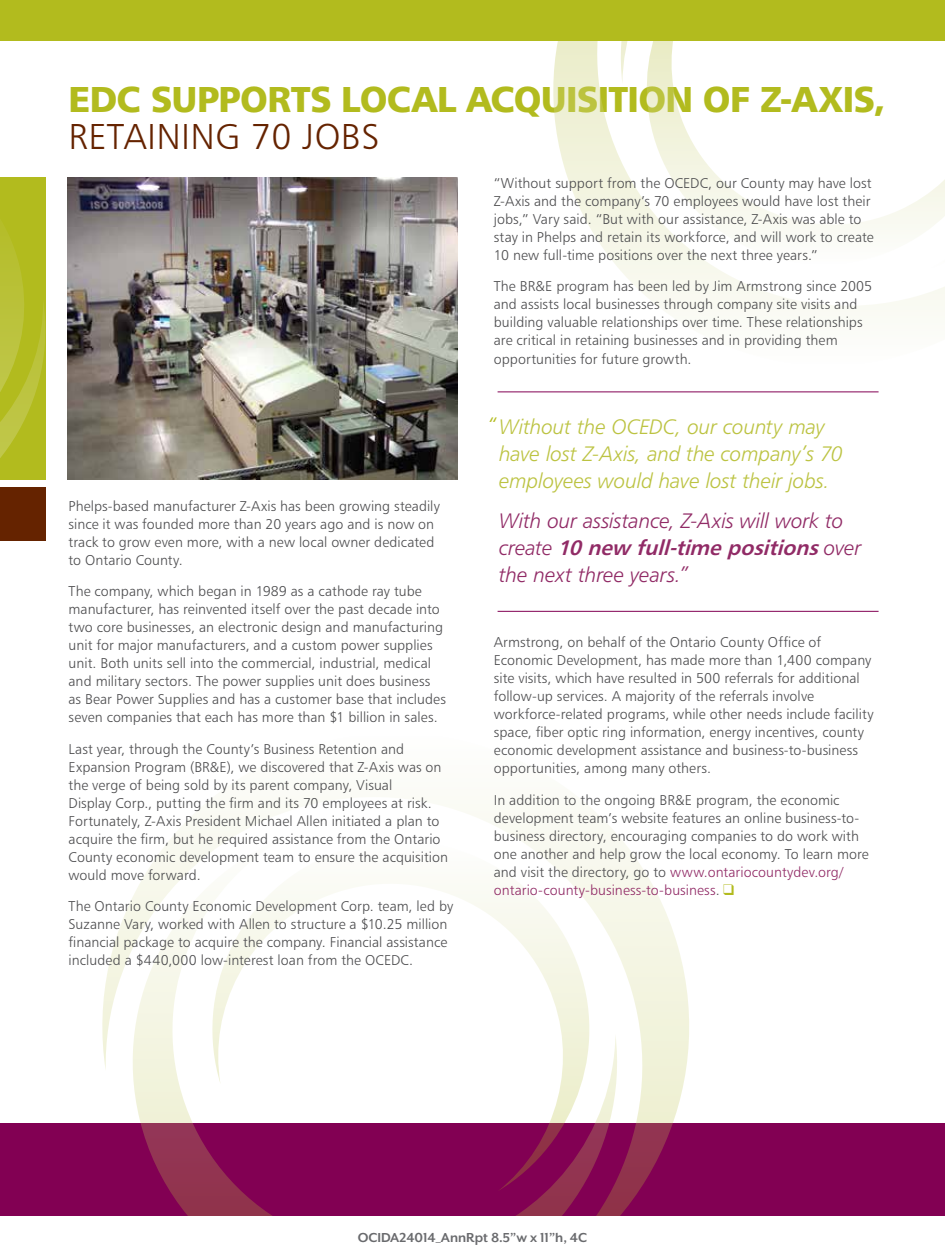
<style>
.page{position:relative;width:945px;height:1256px;background:#fff}
.page>*{position:absolute;margin:0;border:0;box-sizing:border-box;transform-origin:0 0}
.t1{font:36px "Humanist 777 BT Black B";letter-spacing:-.02em;color:#b2bb1e}
.t2{font:36px "Humanist 777 BT Light B";letter-spacing:.01em;color:#652300}
.t3{font:21px/27px "Humanist 777 BT Light Italic B";letter-spacing:-.01em;color:#bcc342}
.t4{font:21px "Humanist 777 BT Light Italic B";letter-spacing:-.01em;color:#912b66}
.t5{font:italic 21px "Humanist 777 BT Bold B";color:#912b66}
.t6{font:700 15px "Mr Eaves XL San OT";color:#696a6d}
.t7{font:14.25px/18px "Humanist 777 BT Light B";letter-spacing:.005em;color:#4d4d4f}
.s1{color:#b2bb1e}
.s2{font-family:"Humanist 777 BT Light Italic B";font-style:normal}
.s3{color:#912b66}
</style>
<div class="page">
<img style="left:68px;top:177px;width:389px;height:302px">
<hr style="left:498px;top:391px;width:381px;height:1px;background:#820053">
<hr style="left:498px;top:611px;width:381px;height:1px;background:#820053">
<div style="left:0;top:1123px;width:945px;height:92px;background:#820053"></div>
<svg style="left:102px;top:804px;width:587px;height:411px"></svg>
<svg style="left:193px;top:815px;width:419px;height:376px"></svg>
<svg style="left:552px;top:40px;width:393px;height:278px"></svg>
<svg style="left:625px;top:40px;width:320px;height:249px"></svg>
<div style="left:0;top:0;width:945px;height:40px;background:#b2bb1e"></div>
<div style="left:0;top:487px;width:45px;height:54px;background:#652300"></div>
<svg style="left:0;top:177px;width:45px;height:303px;background:#b5bd28"></svg>
<h1 class="t1" style="left:69px;top:76px;width:818px">EDC SUPPORTS LOCAL ACQUISITION OF Z-AXIS,</h1>
<h1 class="t2" style="left:69px;top:114px;width:312px">RETAINING 70 JOBS</h1>
<p class="t7" style="left:69px;top:496px;width:373px">Phelps-based manufacturer Z-Axis has been growing steadily since it was founded more than 20 years ago and is now on track to grow even more, with a new local owner dedicated to Ontario County.</p>
<p class="t7" style="left:69px;top:582px;width:379px">The company, which began in 1989 as a cathode ray tube manufacturer, has reinvented itself over the past decade into two core businesses, an electronic design and manufacturing unit for major manufacturers, and a custom power supplies unit. Both units sell into the commercial, industrial, medical and military sectors. The power supplies unit does business as Bear Power Supplies and has a customer base that includes seven companies that each has more than $1 billion in sales.</p>
<p class="t7" style="left:69px;top:739px;width:381px">Last year, through the County’s Business Retention and Expansion Program (BR&amp;E), we discovered that Z-Axis was on the verge of being sold by its parent company, Visual<br>Display Corp., putting the firm and its 70 employees at risk.<br>Fortunately, Z-Axis President Michael Allen initiated a plan to acquire the firm, but he required assistance from the Ontario County economic development team to ensure the acquisition would move forward.</p>
<p class="t7" style="left:69px;top:897px;width:386px">The Ontario County Economic Development Corp. team, led by Suzanne Vary, worked with Allen to structure a $10.25 million financial package to acquire the company. Financial assistance included a $440,000 low-interest loan from the OCEDC.</p>
<p class="t7" style="left:494px;top:174px;width:381px">“Without support from the OCEDC, our County may have lost Z-Axis and the company’s 70 employees would have lost their jobs,” Vary said. “But with our assistance, Z-Axis was able to stay in Phelps and retain its workforce, and will work to create 10 new full-time positions over the next three years.”</p>
<p class="t7" style="left:494px;top:277px;width:380px">The BR&amp;E program has been led by Jim Armstrong since 2005 and assists local businesses through company site visits and building valuable relationships over time. These relationships are critical in retaining businesses and in providing them opportunities for future growth.</p>
<h2 class="t3" style="left:499px;top:412px;width:345px;text-indent:-11px"><span class="s1">“</span>Without the OCEDC, our county may have lost Z-Axis, and the company’s 70 employees would have lost their jobs.</h2>
<h2 class="t4" style="left:499px;top:508px;width:346px">With our assistance, Z-Axis will work to</h2>
<h2 class="t5" style="left:499px;top:535px;width:364px"><span class="s2">c re a t e</span> 10new full-timepositions<span class="s2">o ve r</span></h2>
<h2 class="t4" style="left:499px;top:562px;width:191px">the next three years.”</h2>
<p class="t7" style="left:494px;top:633px;width:381px">Armstrong, on behalf of the Ontario County Office of Economic Development, has made more than 1,400 company site visits, which have resulted in 500 referrals for additional follow-up services. A majority of the referrals involve workforce-related programs, while other needs include facility space, fiber optic ring information, energy incentives, county economic development assistance and business-to-business opportunities, among many others.</p>
<p class="t7" style="left:494px;top:790px;width:376px">In addition to the ongoing BR&amp;E program, the economic development team’s website features an online business-to&shy;business directory, encouraging companies to do work with one another and help grow the local economy. To learn more and visit the directory, go to <span class="s3">www.ontariocountydev.org/ ontario-county-business-to-business</span>. <span class="s1">❑</span></p>
<p class="t6" style="left:358px;top:1228px;width:231px">OCIDA24014_AnnRpt 8.5”w x 11”h, 4C</p>
</div>
